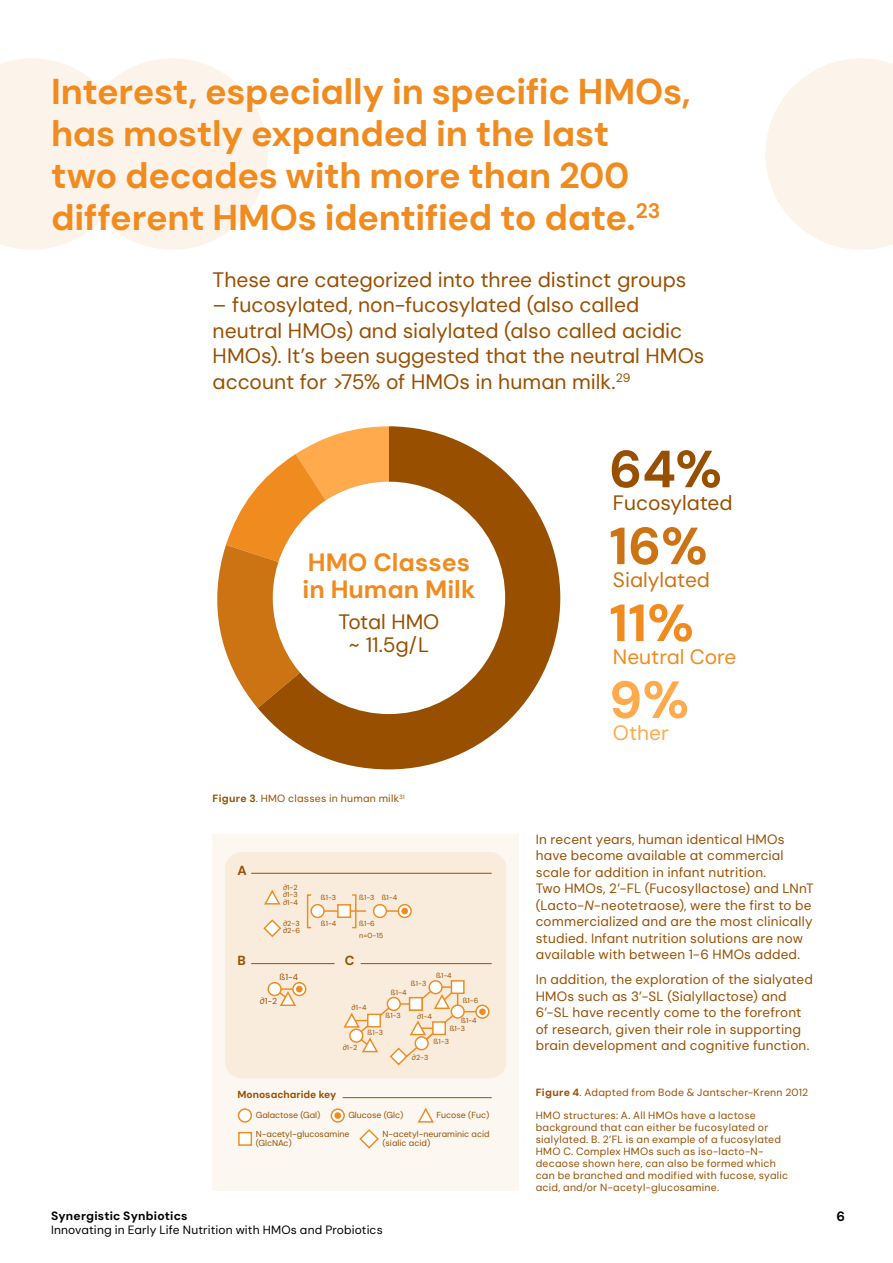
<style>
.page{position:relative;width:893px;height:1263px;background:#fff}
.page>*{position:absolute;margin:0;border:0;box-sizing:border-box;transform-origin:0 0}
.t1{font:700 52.2px "DM Sans";color:#994f00}
.t2{font:700 52.2px "DM Sans";color:#cc7414}
.t3{font:700 52.2px "DM Sans";color:#f08b1f}
.t4{font:700 52.2px "DM Sans";color:#ffaa4d}
.t5{font:700 36px/42px "DM Sans";letter-spacing:-.01em;color:#f08b1f}
.t6{font:700 25.05px/27.2px "DM Sans";color:#f08b1f}
.t7{font:21px/25.5px "DM Sans";color:#994f00}
.t8{font:20.85px/23px "DM Sans";color:#994f00;text-align:center}
.t9{font:20.85px "DM Sans";color:#f08b1f}
.t10{font:20.85px "DM Sans";color:#cc7414}
.t11{font:20.85px "DM Sans";color:#ffaa4d}
.t12{font:13.5px/16.5px "DM Sans";letter-spacing:.015em;color:#994f00}
.t13{font:700 13.5px "DM Sans";color:#000}
.t14{font:700 13.2px "DM Sans";color:#994f00}
.t15{font:12px "DM Sans";letter-spacing:.01em;color:#000}
.t16{font:700 12px "DM Sans";letter-spacing:.02em;color:#000}
.t17{font:10.5px/12px "DM Sans";letter-spacing:.025em;color:#994f00}
.t18{font:700 10.2px "DM Sans";color:#994f00}
.t19{font:8.7px/8.7px "DM Sans";color:#994f00}
.t20{font:7.35px/7.4px "DM Sans";color:#994f00}
.s1{font-weight:700}
.s2{font-style:italic}
</style>
<div class="page">
<svg style="left:765px;top:58px;width:128px;height:192px"></svg>
<div style="left:77px;top:58px;width:191px;height:192px;background:#fcf3ea;border-radius:50%"></div>
<svg style="left:0;top:58px;width:128px;height:192px"></svg>
<div style="left:213px;top:834px;width:306px;height:357px;background:#fdf7f1"></div>
<div style="left:225px;top:852px;width:281px;height:226px;background:#faecdc;border-radius:17px"></div>
<hr style="left:318px;top:910px;width:48px;height:2px;background:#f08b1f">
<svg style="left:268px;top:983px;width:13px;height:12px"></svg>
<div style="left:267px;top:982px;width:15px;height:14px;border:1px solid #f08b1f;border-radius:50%"></div>
<svg style="left:293px;top:983px;width:13px;height:12px"></svg>
<div style="left:292px;top:982px;width:14px;height:14px;border:1px solid #f08b1f;border-radius:50%"></div>
<div style="left:296px;top:986px;width:7px;height:6px;background:#f08b1f;border-radius:50%"></div>
<hr style="left:380px;top:910px;width:25px;height:2px;background:#f08b1f">
<svg style="left:398px;top:905px;width:13px;height:12px"></svg>
<div style="left:398px;top:904px;width:14px;height:14px;border:1px solid #f08b1f;border-radius:50%"></div>
<div style="left:374px;top:905px;width:12px;height:12px;background:#fff;border-radius:50%"></div>
<div style="left:373px;top:904px;width:14px;height:14px;border:1px solid #f08b1f;border-radius:50%"></div>
<div style="left:401px;top:908px;width:7px;height:6px;background:#f08b1f;border-radius:50%"></div>
<svg style="left:311px;top:905px;width:13px;height:12px"></svg>
<div style="left:310px;top:904px;width:15px;height:14px;border:1px solid #f08b1f;border-radius:50%"></div>
<svg style="left:270px;top:988px;width:31px;height:18px"></svg>
<div style="left:338px;top:905px;width:12px;height:12px;background:#fff"></div>
<div style="left:337px;top:904px;width:14px;height:14px;border:1px solid #f08b1f"></div>
<div style="left:451px;top:981px;width:13px;height:12px;background:#fff"></div>
<div style="left:451px;top:980px;width:14px;height:14px;border:1px solid #f08b1f"></div>
<svg style="left:429px;top:981px;width:13px;height:13px"></svg>
<div style="left:428px;top:980px;width:15px;height:14px;border:1px solid #f08b1f;border-radius:50%"></div>
<svg style="left:263px;top:919px;width:18px;height:18px"></svg>
<svg style="left:476px;top:1005px;width:13px;height:13px"></svg>
<div style="left:475px;top:1004px;width:15px;height:15px;border:1px solid #f08b1f;border-radius:50%"></div>
<div style="left:479px;top:1008px;width:7px;height:7px;background:#f08b1f;border-radius:50%"></div>
<svg style="left:343px;top:985px;width:139px;height:81px"></svg>
<svg style="left:264px;top:889px;width:17px;height:16px"></svg>
<div style="left:433px;top:1022px;width:12px;height:12px;background:#fff"></div>
<div style="left:432px;top:1021px;width:14px;height:14px;border:1px solid #f08b1f"></div>
<div style="left:307px;top:894px;width:5px;height:34px;border:1px solid #f08b1f"></div>
<div style="left:351px;top:894px;width:5px;height:34px;border:1px solid #f08b1f"></div>
<svg style="left:239px;top:1109px;width:12px;height:13px"></svg>
<div style="left:238px;top:1108px;width:14px;height:15px;border:1px solid #f08b1f;border-radius:50%"></div>
<svg style="left:331px;top:1109px;width:13px;height:13px"></svg>
<div style="left:331px;top:1108px;width:14px;height:15px;border:1px solid #f08b1f;border-radius:50%"></div>
<div style="left:334px;top:1112px;width:7px;height:7px;background:#f08b1f;border-radius:50%"></div>
<svg style="left:417px;top:1107px;width:17px;height:16px"></svg>
<div style="left:239px;top:1133px;width:12px;height:12px;background:#fff"></div>
<div style="left:238px;top:1132px;width:14px;height:14px;border:1px solid #f08b1f"></div>
<svg style="left:359px;top:1129px;width:20px;height:20px"></svg>
<hr style="left:251px;top:963px;width:84px;height:1px;background:#994f00">
<hr style="left:251px;top:873px;width:241px;height:1px;background:#994f00">
<hr style="left:343px;top:1097px;width:149px;height:1px;background:#994f00">
<hr style="left:361px;top:963px;width:131px;height:1px;background:#994f00">
<svg style="left:217px;top:486px;width:41px;height:222px"></svg>
<svg style="left:258px;top:426px;width:302px;height:343px;fill:#994f00"></svg>
<div style="left:273px;top:482px;width:232px;height:232px;background:#fff;border-radius:50%"></div>
<h2 class="t5" style="left:51px;top:70px;width:641px">Interest, especially in specific HMOs, has mostly expanded in the last<br>two decades with more than 200 different HMOs identified to date.<sup>23</sup></h2>
<h3 class="t7" style="left:213px;top:267px;width:475px">These are categorized into three distinct groups</h3>
<h3 class="t7" style="left:213px;top:292px;width:493px">– fucosylated, non-fucosylated (also called neutral HMOs) and sialylated (also called acidic HMOs). It’s been suggested that the neutral HMOs account for &gt;75% of HMOs in human milk.<sup>29</sup></h3>
<h3 class="t6" style="left:302px;top:549px;width:174px">HMO Classes in Human Milk</h3>
<h3 class="t8" style="left:338px;top:610px;width:102px">Total HMO ~ 11.5g/L</h3>
<p class="t17" style="left:213px;top:792px;width:194px"><span class="s1">Figure 3</span>. HMO classes in human milk<sup>31</sup></p>
<p class="t14" style="left:237px;top:861px;width:11px">A</p>
<p class="t20" style="left:283px;top:884px;width:16px;text-align:justify">∂1-2 ∂1-3 ∂1-4</p>
<p class="t20" style="left:283px;top:920px;width:18px">∂2-3 ∂2-6</p>
<p class="t20" style="left:321px;top:894px;width:17px">ß1-3</p>
<p class="t20" style="left:321px;top:919px;width:17px">ß1-4</p>
<p class="t20" style="left:359px;top:894px;width:40px">ß1-3 ß1-4</p>
<p class="t20" style="left:359px;top:917px;width:25px;line-height:12.1px">ß1-6 n=0-15</p>
<p class="t14" style="left:237px;top:952px;width:10px">B</p>
<p class="t14" style="left:345px;top:952px;width:11px">C</p>
<p class="t19" style="left:280px;top:972px;width:20px">ß1-4</p>
<p class="t20" style="left:411px;top:980px;width:17px">ß1-3</p>
<p class="t19" style="left:260px;top:997px;width:19px">∂1-2</p>
<p class="t20" style="left:352px;top:1004px;width:16px">∂1-4</p>
<p class="t20" style="left:391px;top:989px;width:17px">ß1-4</p>
<p class="t20" style="left:436px;top:971px;width:17px">ß1-4</p>
<p class="t20" style="left:463px;top:997px;width:17px">ß1-6</p>
<p class="t20" style="left:343px;top:1044px;width:16px">∂1-2</p>
<p class="t20" style="left:385px;top:1012px;width:17px">ß1-3</p>
<p class="t20" style="left:368px;top:1028px;width:17px">ß1-3</p>
<p class="t20" style="left:417px;top:1012px;width:16px">∂1-4</p>
<p class="t20" style="left:450px;top:1017px;width:28px;text-indent:12px">ß1-4 ß1-3</p>
<p class="t20" style="left:434px;top:1038px;width:17px">ß1-3</p>
<p class="t20" style="left:412px;top:1054px;width:18px">∂2-3</p>
<p class="t18" style="left:237px;top:1088px;width:100px">Monosacharide key</p>
<p class="t19" style="left:256px;top:1111px;width:66px">Galactose (Gal)</p>
<p class="t19" style="left:348px;top:1111px;width:57px">Glucose (Glc)</p>
<p class="t19" style="left:437px;top:1111px;width:54px">Fucose (Fuc)</p>
<p class="t19" style="left:256px;top:1130px;width:95px">N-acetyl-glucosamine (GlcNAc)</p>
<p class="t19" style="left:382px;top:1130px;width:109px">N-acetyl-neuraminic acid (sialic acid)</p>
<p class="t16" style="left:51px;top:1208px;width:138px">Synergistic Synbiotics</p>
<p class="t15" style="left:51px;top:1222px;width:333px">Innovating in Early Life Nutrition with HMOs and Probiotics</p>
<h1 class="t1" style="left:609px;top:436px;width:115px">64%</h1>
<h3 class="t8" style="left:613px;top:491px;width:121px">Fucosylated</h3>
<h1 class="t2" style="left:609px;top:513px;width:100px">16%</h1>
<h3 class="t10" style="left:613px;top:566px;width:99px">Sialylated</h3>
<h1 class="t3" style="left:609px;top:590px;width:87px">11%</h1>
<h3 class="t9" style="left:613px;top:643px;width:125px">Neutral Core</h3>
<h1 class="t4" style="left:609px;top:667px;width:82px">9%</h1>
<h3 class="t11" style="left:613px;top:720px;width:57px">Other</h3>
<p class="t12" style="left:536px;top:830px;width:279px">In recent years, human identical HMOs have become available at commercial scale for addition in infant nutrition.<br>Two HMOs, 2’-FL (Fucosyllactose) and LNnT (Lacto-<span class="s2">N</span>-neotetraose), were the first to be commercialized and are the most clinically studied. Infant nutrition solutions are now available with between 1-6 HMOs added.</p>
<p class="t12" style="left:536px;top:971px;width:279px">In addition, the exploration of the sialyated HMOs such as 3’-SL (Sialyllactose) and 6’-SL have recently come to the forefront of research, given their role in supporting brain development and cognitive function.</p>
<p class="t17" style="left:536px;top:1081px;width:274px;line-height:22.6px"><span class="s1">Figure 4</span>. Adapted from Bode &amp; Jantscher-Krenn 2012<br>HMO structures: A. All HMOs have a lactose</p>
<p class="t17" style="left:536px;top:1121px;width:254px">background that can either be fucosylated or sialylated. B. 2’FL is an example of a fucosylated HMO C. Complex HMOs such as iso-lacto-N&shy;decaose shown here, can also be formed which can be branched and modified with fucose, syalic acid, and/or N-acetyl-glucosamine.</p>
<p class="t13" style="left:836px;top:1208px;width:10px">6</p>
</div>
